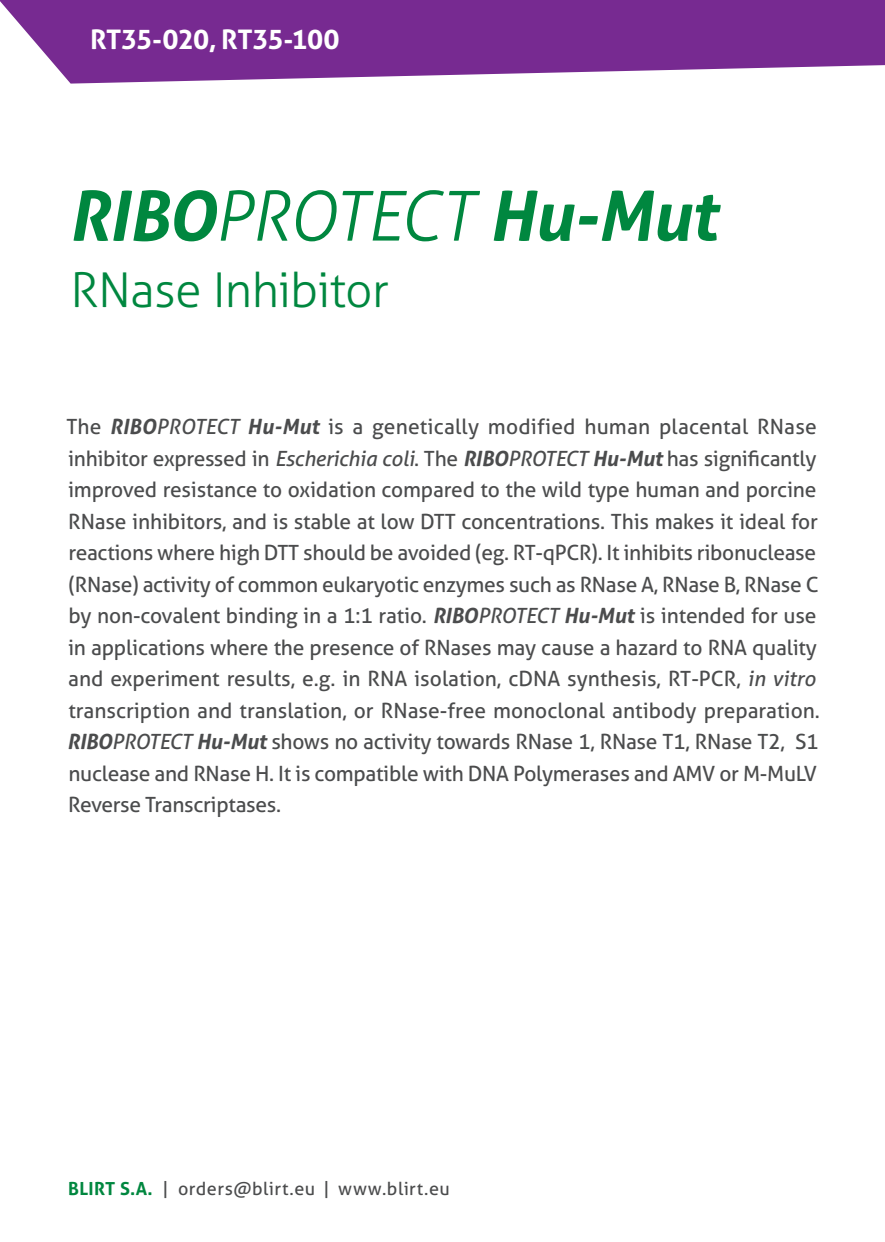
<style>
.page{position:relative;width:885px;height:1242px;background:#fff}
.page>*{position:absolute;margin:0;border:0;box-sizing:border-box;transform-origin:0 0}
.t1{font:italic 700 69px "Aller";letter-spacing:-.015em;color:#00873f}
.t2{font:300 48px "Aller";letter-spacing:-.02em;color:#00873f}
.t3{font:700 27px "Aller";letter-spacing:-.02em;color:#fff}
.t4{font:21px/31.5px "Aller";letter-spacing:-.01em;color:#4b4c4d}
.t5{font:18px "Aller";letter-spacing:.025em;color:#4b4c4d}
.s1{font-weight:300}
.s2{font-weight:700;font-style:italic}
.s3{font-style:italic}
.s4{font-weight:700;color:#00873f}
</style>
<div class="page">
<svg style="left:0;top:0;width:884px;height:84px;background:#8a48a0"></svg>
<p class="t3" style="left:90px;top:23px;width:251px">RT35-020, RT35-100</p>
<p class="t1" style="left:68px;top:173px;width:650px">RIBO<span class="s1">PROTECT</span> Hu-Mut</p>
<p class="t2" style="left:71px;top:261px;width:320px">RNase Inhibitor</p>
<p class="t4" style="left:66px;top:411px;width:755px">The <span class="s2">RIBO</span><span class="s3">PROTECT</span> <span class="s2">Hu-Mut</span> is a genetically modified human placental RNase inhibitor expressed in <span class="s3">Escherichia coli</span>. The <span class="s2">RIBO</span><span class="s3">PROTECT</span> <span class="s2">Hu-Mut</span> has significantly improved resistance to oxidation compared to the wild type human and porcine RNase inhibitors, and is stable at low DTT concentrations. This makes it ideal for reactions where high DTT should be avoided (eg. RT-qPCR). It inhibits ribonuclease (RNase) activity of common eukaryotic enzymes such as RNase A, RNase B, RNase C by non-covalent binding in a 1:1 ratio. <span class="s2">RIBO</span><span class="s3">PROTECT</span> <span class="s2">Hu-Mut</span> is intended for use in applications where the presence of RNases may cause a hazard to RNA quality and experiment results, e.g. in RNA isolation, cDNA synthesis, RT-PCR, <span class="s3">in vitro </span>transcription and translation, or RNase-free monoclonal antibody preparation.<br><span class="s2">RIBO</span><span class="s3">PROTECT</span> <span class="s2">Hu-Mut</span> shows no activity towards RNase 1, RNase T1, RNase T2, S1 nuclease and RNase H. It is compatible with DNA Polymerases and AMV or M-MuLV Reverse Transcriptases.</p>
<p class="t5" style="left:68px;top:1177px;width:383px"><span class="s4">BLIRT S.A.</span> | orders@blirt.eu | www.blirt.eu</p>
</div>
